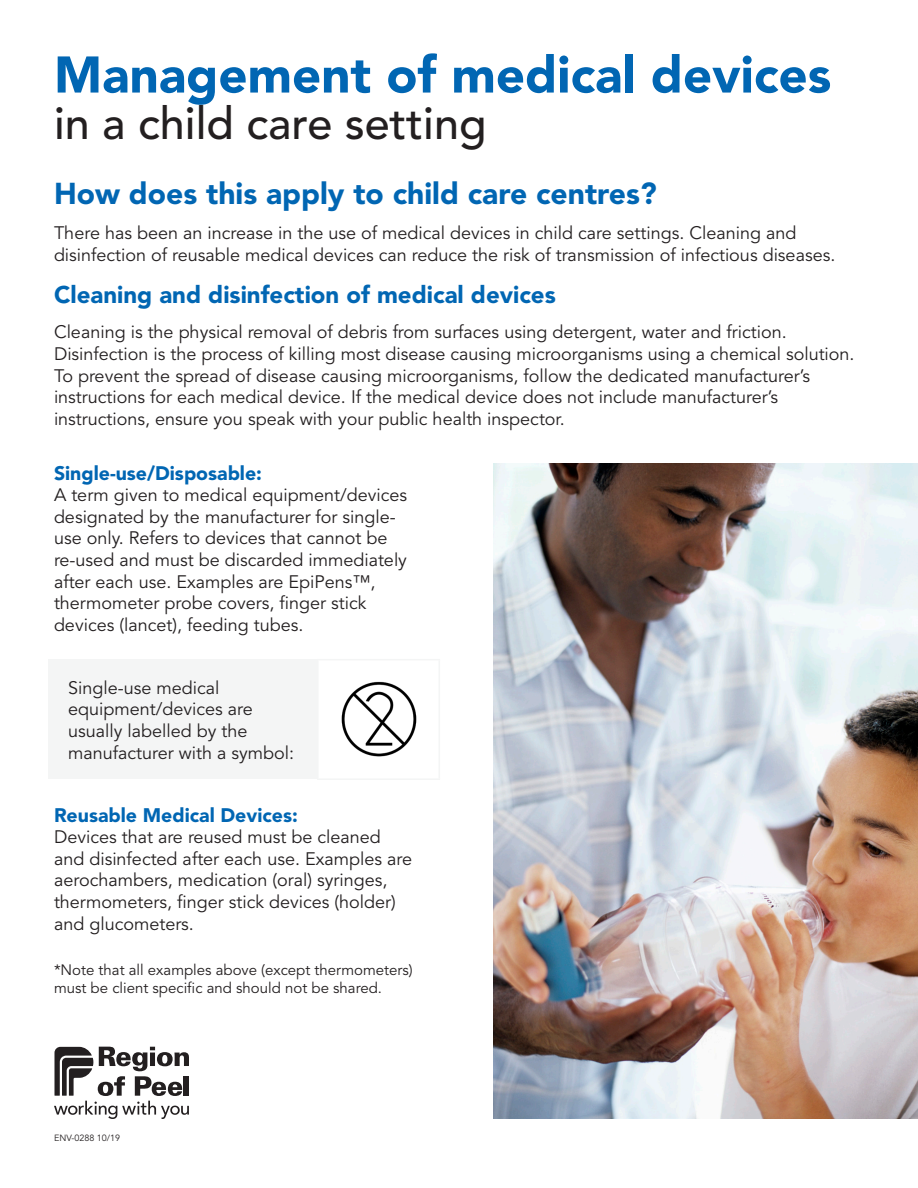
<style>
.page{position:relative;width:918px;height:1188px;background:#fff}
.page>*{position:absolute;margin:0;border:0;box-sizing:border-box;transform-origin:0 0}
.t1{font:900 51px "Avenir LT Std";color:#0166b3}
.t2{font:500 45px "Avenir LT Std";color:#231f20}
.t3{font:900 30px "Avenir LT Std";color:#0166b3}
.t4{font:900 24px "Avenir LT Std";color:#0166b3}
.Copy{font:900 19.5px "Avenir LT Std";color:#0166b3}
.Copy-2{font:18px/21.6px "Avenir LT Std";color:#231f20}
.Copy-3{font:15px/18px "Avenir LT Std";color:#231f20}
.t5{font:9px "Avenir LT Std";color:#231f20}
</style>
<div class="page">
<img style="left:493px;top:463px;width:425px;height:656px">
<svg style="left:54px;top:1047px;width:135px;height:72px"></svg>
<div style="left:48px;top:660px;width:270px;height:119px;background:#f4f5f5"></div>
<hr style="left:317px;top:659px;width:123px;height:1px;background:#f4f5f5">
<hr style="left:439px;top:660px;width:1px;height:118px;background:#f4f5f5">
<hr style="left:317px;top:778px;width:123px;height:2px;background:#f4f5f5">
<hr style="left:317px;top:660px;width:2px;height:118px;background:#f4f5f5">
<img style="left:341px;top:681px;width:76px;height:76px">
<p class="t1" style="left:54px;top:44px;width:779px">Management of medical devices</p>
<p class="t2" style="left:54px;top:97px;width:434px">in a child care setting</p>
<h1 class="t3" style="left:54px;top:176px;width:604px">How does this apply to child care centres?</h1>
<p class="Copy-2" style="left:54px;top:223px;width:783px">There has been an increase in the use of medical devices in child care settings. Cleaning and disinfection of reusable medical devices can reduce the risk of transmission of infectious diseases.</p>
<h1 class="t4" style="left:54px;top:281px;width:503px">Cleaning and disinfection of medical devices</h1>
<p class="Copy-2" style="left:54px;top:322px;width:802px">Cleaning is the physical removal of debris from surfaces using detergent, water and friction.<br>Disinfection is the process of killing most disease causing microorganisms using a chemical solution.<br>To prevent the spread of disease causing microorganisms, follow the dedicated manufacturer’s instructions for each medical device. If the medical device does not include manufacturer’s instructions, ensure you speak with your public health inspector.</p>
<p class="Copy" style="left:54px;top:461px;width:210px">Single-use/Disposable:</p>
<p class="Copy-2" style="left:54px;top:485px;width:355px">A term given to medical equipment/devices designated by the manufacturer for single&shy;use only. Refers to devices that cannot be re-used and must be discarded immediately after each use. Examples are EpiPens™, thermometer probe covers, finger stick devices (lancet), feeding tubes.</p>
<p class="Copy-2" style="left:68px;top:677px;width:227px">Single-use medical equipment/devices are usually labelled by the manufacturer with a symbol:</p>
<p class="Copy" style="left:54px;top:803px;width:245px">Reusable Medical Devices:</p>
<p class="Copy-2" style="left:54px;top:827px;width:360px">Devices that are reused must be cleaned and disinfected after each use. Examples are aerochambers, medication (oral) syringes, thermometers, finger stick devices (holder) and glucometers.</p>
<p class="Copy-3" style="left:54px;top:961px;width:360px">*Note that all examples above (except thermometers) must be client specific and should not be shared.</p>
<p class="t5" style="left:54px;top:1133px;width:68px">ENV-0288 10/19</p>
</div>
